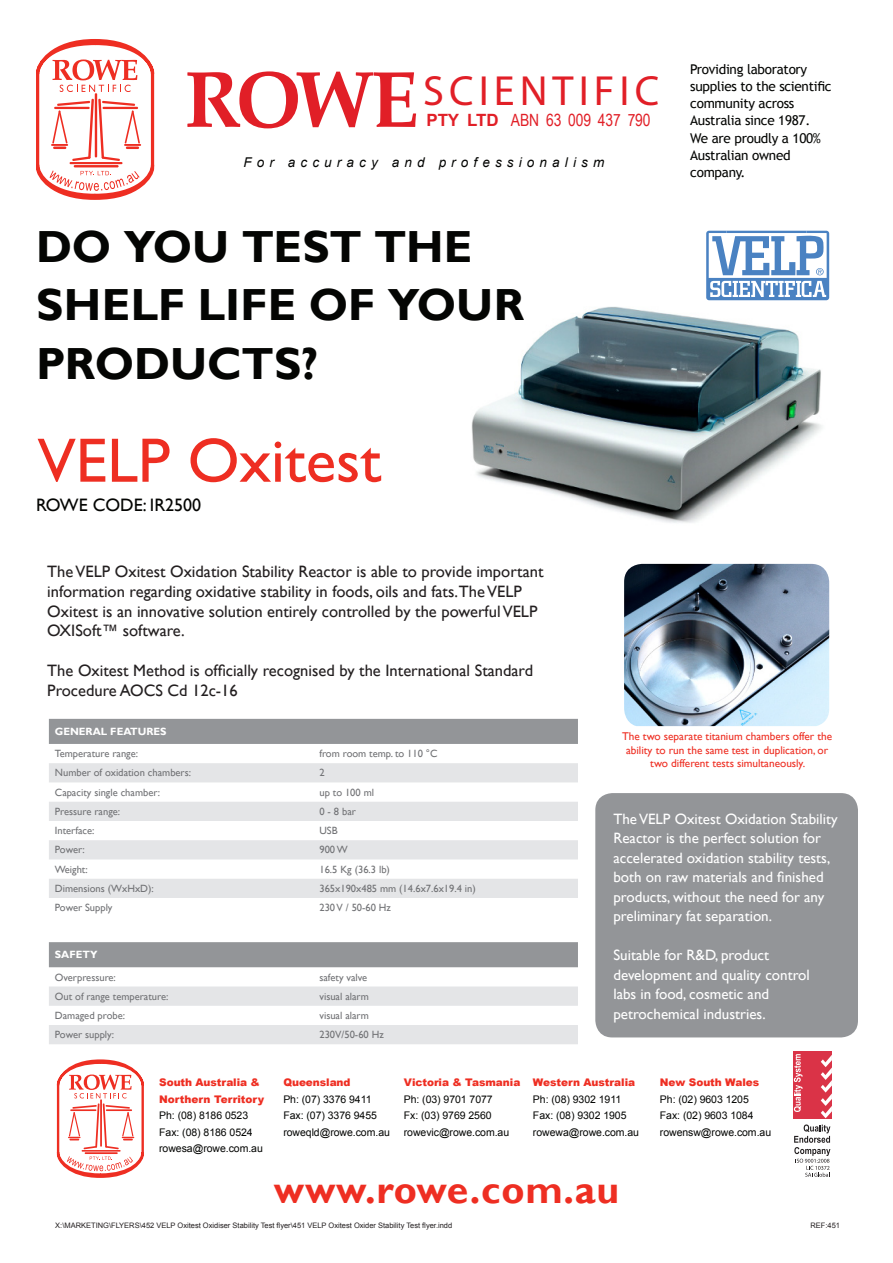
<style>
.page{position:relative;width:893px;height:1263px;background:#fff}
.page>*{position:absolute;margin:0;border:0;box-sizing:border-box;transform-origin:0 0}
.t1{font:63px "Gill Sans";color:#ee2e22}
.t2{font:700 45px/58.5px "Gill Sans";color:#040503}
.t3{font:42.3px "Tw Cen";letter-spacing:.12em;color:#e11f27}
.t4{font:700 39px "Gill Sans";letter-spacing:.02em;color:#ee2e22}
.t5{font:18px "Gill Sans";color:#040503}
.t6{font:16.95px "Arial Narrow";letter-spacing:-.005em;color:#e11f27}
.t7{font:16.5px/19.8px "Gill Sans";color:#231f20}
.t8{font:15px/19.5px "Gill Sans";color:#fff}
.t9{font:13.5px/17.2px "Trebuchet MS";letter-spacing:-.02em;color:#040503}
.t10{font:italic 13.5px "Arial";letter-spacing:.38em;color:#040503}
.t11{font:11.25px/13.5px "Gill Sans";color:#ee2e22;text-align:center}
.t12{font:10.5px "Gill Sans";color:#717275}
.t13{font:10.5px "Arial";letter-spacing:-.005em;color:#040503}
.t14{font:900 10.5px/16.5px "Arial";letter-spacing:-.005em;color:#ee2e22}
.t15{font:700 10.5px "Gill Sans";color:#fff}
.t16{font:7.5px "Arial";color:#231f20}
.s1{font-family:"Palatino Linotype";font-weight:700;font-size:78.9px}
.s2{font-family:"Arial";font-weight:700}
</style>
<div class="page">
<img style="left:471px;top:300px;width:356px;height:223px">
<svg style="left:36px;top:39px;width:118px;height:161px"></svg>
<div style="left:793px;top:1051px;width:39px;height:68px;background:#da3347"></div>
<svg style="left:794px;top:1054px;width:8px;height:58px"></svg>
<svg style="left:821px;top:1055px;width:11px;height:63px"></svg>
<svg style="left:794px;top:1124px;width:36px;height:53px"></svg>
<svg style="left:57px;top:1059px;width:87px;height:119px"></svg>
<svg style="left:706px;top:231px;width:123px;height:69px"></svg>
<img style="left:624px;top:564px;width:205px;height:162px">
<div style="left:595px;top:793px;width:263px;height:244px;background:#939598;border-radius:17px"></div>
<div style="left:49px;top:719px;width:529px;height:25px;background:#939598"></div>
<svg style="left:49px;top:763px;width:529px;height:135px;fill:#e4e5e7"></svg>
<div style="left:49px;top:942px;width:529px;height:25px;background:#939598"></div>
<svg style="left:49px;top:986px;width:529px;height:58px"></svg>
<p class="t3" style="left:185px;top:65px;width:476px"><span class="s1">ROWE</span>SCIENTIFIC</p>
<p class="t6" style="left:426px;top:107px;width:226px"><span class="s2">PTY LTD</span> ABN 63 009 437 790</p>
<p class="t10" style="left:243px;top:154px;width:362px">For accuracy and professionalism</p>
<p class="t2" style="left:36px;top:219px;width:438px">DO YOU TEST THE</p>
<p class="t2" style="left:36px;top:277px;width:490px">SHELF LIFE OF YOUR<br>PRODUCTS?</p>
<p class="t1" style="left:38px;top:424px;width:345px">VELP Oxitest</p>
<p class="t5" style="left:36px;top:494px;width:167px">ROWE CODE: IR2500</p>
<p class="t7" style="left:47px;top:562px;width:498px">The VELP Oxitest Oxidation Stability Reactor is able to provide important information regarding oxidative stability in foods, oils and fats.The VELP Oxitest is an innovative solution entirely controlled by the powerful VELP OXISoft™ software.</p>
<p class="t7" style="left:47px;top:661px;width:487px">The Oxitest Method is officially recognised by the International Standard<br>Procedure AOCS Cd 12c-16</p>
<p class="t9" style="left:690px;top:60px;width:143px">Providing laboratory supplies to the scientific community across<br>Australia since 1987.</p>
<p class="t9" style="left:690px;top:129px;width:132px">We are proudly a 100%<br>Australian owned company.</p>
<p class="t15" style="left:55px;top:725px;width:113px">GENERAL FEATURES</p>
<p class="t12" style="left:55px;top:747px;width:85px">Temperature range:</p>
<p class="t12" style="left:319px;top:747px;width:120px">from room temp. to 110 °C</p>
<p class="t12" style="left:55px;top:767px;width:138px">Number of oxidation chambers:</p>
<p class="t12" style="left:319px;top:767px;width:7px">2</p>
<p class="t12" style="left:55px;top:786px;width:107px">Capacity single chamber:</p>
<p class="t12" style="left:319px;top:786px;width:56px">up to 100 ml</p>
<p class="t12" style="left:55px;top:805px;width:67px">Pressure range:</p>
<p class="t12" style="left:319px;top:805px;width:38px">0 - 8 bar</p>
<p class="t12" style="left:55px;top:824px;width:41px">Interface:</p>
<p class="t12" style="left:319px;top:824px;width:20px">USB</p>
<p class="t12" style="left:55px;top:844px;width:32px">Power:</p>
<p class="t12" style="left:319px;top:844px;width:30px">900 W</p>
<p class="t12" style="left:55px;top:863px;width:34px">Weight:</p>
<p class="t12" style="left:319px;top:863px;width:72px">16.5 Kg (36.3 lb)</p>
<p class="t12" style="left:55px;top:882px;width:100px">Dimensions (WxHxD):</p>
<p class="t12" style="left:319px;top:882px;width:158px">365x190x485 mm (14.6x7.6x19.4 in)</p>
<p class="t12" style="left:55px;top:902px;width:59px">Power Supply</p>
<p class="t12" style="left:319px;top:902px;width:73px">230 V / 50-60 Hz</p>
<p class="t15" style="left:55px;top:948px;width:44px">SAFETY</p>
<p class="t12" style="left:55px;top:971px;width:63px">Overpressure:</p>
<p class="t12" style="left:319px;top:971px;width:49px">safety valve</p>
<p class="t12" style="left:55px;top:990px;width:115px">Out of range temperature:</p>
<p class="t12" style="left:319px;top:990px;width:51px">visual alarm</p>
<p class="t12" style="left:55px;top:1009px;width:72px">Damaged probe:</p>
<p class="t12" style="left:319px;top:1009px;width:51px">visual alarm</p>
<p class="t12" style="left:55px;top:1029px;width:61px">Power supply:</p>
<p class="t12" style="left:319px;top:1029px;width:66px">230V/50-60 Hz</p>
<p class="t11" style="left:622px;top:730px;width:212px">The two separate titanium chambers offer the ability to run the same test in duplication, or two different tests simultaneously.</p>
<p class="t8" style="left:613px;top:809px;width:226px">The VELP Oxitest Oxidation Stability Reactor is the perfect solution for accelerated oxidation stability tests, both on raw materials and finished products, without the need for any preliminary fat separation.</p>
<p class="t8" style="left:613px;top:946px;width:198px">Suitable for R&amp;D, product development and quality control labs in food, cosmetic and petrochemical industries.</p>
<p class="t14" style="left:159px;top:1074px;width:106px">South Australia &amp;<br>Northern Territory</p>
<p class="t13" style="left:159px;top:1109px;width:90px">Ph: (08) 8186 0523</p>
<p class="t13" style="left:159px;top:1125px;width:95px">Fax: (08) 8186 0524</p>
<p class="t13" style="left:159px;top:1142px;width:105px">rowesa@rowe.com.au</p>
<p class="t14" style="left:283px;top:1074px;width:69px">Queensland</p>
<p class="t13" style="left:283px;top:1092px;width:90px">Ph: (07) 3376 9411</p>
<p class="t13" style="left:283px;top:1109px;width:95px">Fax: (07) 3376 9455</p>
<p class="t13" style="left:283px;top:1125px;width:108px">roweqld@rowe.com.au</p>
<p class="t14" style="left:404px;top:1074px;width:118px">Victoria &amp; Tasmania</p>
<p class="t13" style="left:404px;top:1092px;width:90px">Ph: (03) 9701 7077</p>
<p class="t13" style="left:404px;top:1109px;width:89px">Fx: (03) 9769 2560</p>
<p class="t13" style="left:404px;top:1125px;width:107px">rowevic@rowe.com.au</p>
<p class="t14" style="left:533px;top:1074px;width:104px">Western Australia</p>
<p class="t13" style="left:533px;top:1092px;width:90px">Ph: (08) 9302 1911</p>
<p class="t13" style="left:533px;top:1109px;width:95px">Fax: (08) 9302 1905</p>
<p class="t13" style="left:533px;top:1125px;width:108px">rowewa@rowe.com.au</p>
<p class="t14" style="left:660px;top:1074px;width:101px">New South Wales</p>
<p class="t13" style="left:660px;top:1092px;width:90px">Ph: (02) 9603 1205</p>
<p class="t13" style="left:660px;top:1109px;width:95px">Fax: (02) 9603 1084</p>
<p class="t13" style="left:660px;top:1125px;width:113px">rowensw@rowe.com.au</p>
<p class="t4" style="left:274px;top:1166px;width:347px">www.rowe.com.au</p>
<p class="t16" style="left:55px;top:1221px;width:398px">X:\MARKETING\FLYERS\452 VELP Oxitest Oxidiser Stability Test flyer\451 VELP Oxitest Oxider Stability Test flyer.indd</p>
<p class="t16" style="left:810px;top:1221px;width:31px">REF:451</p>
</div>
